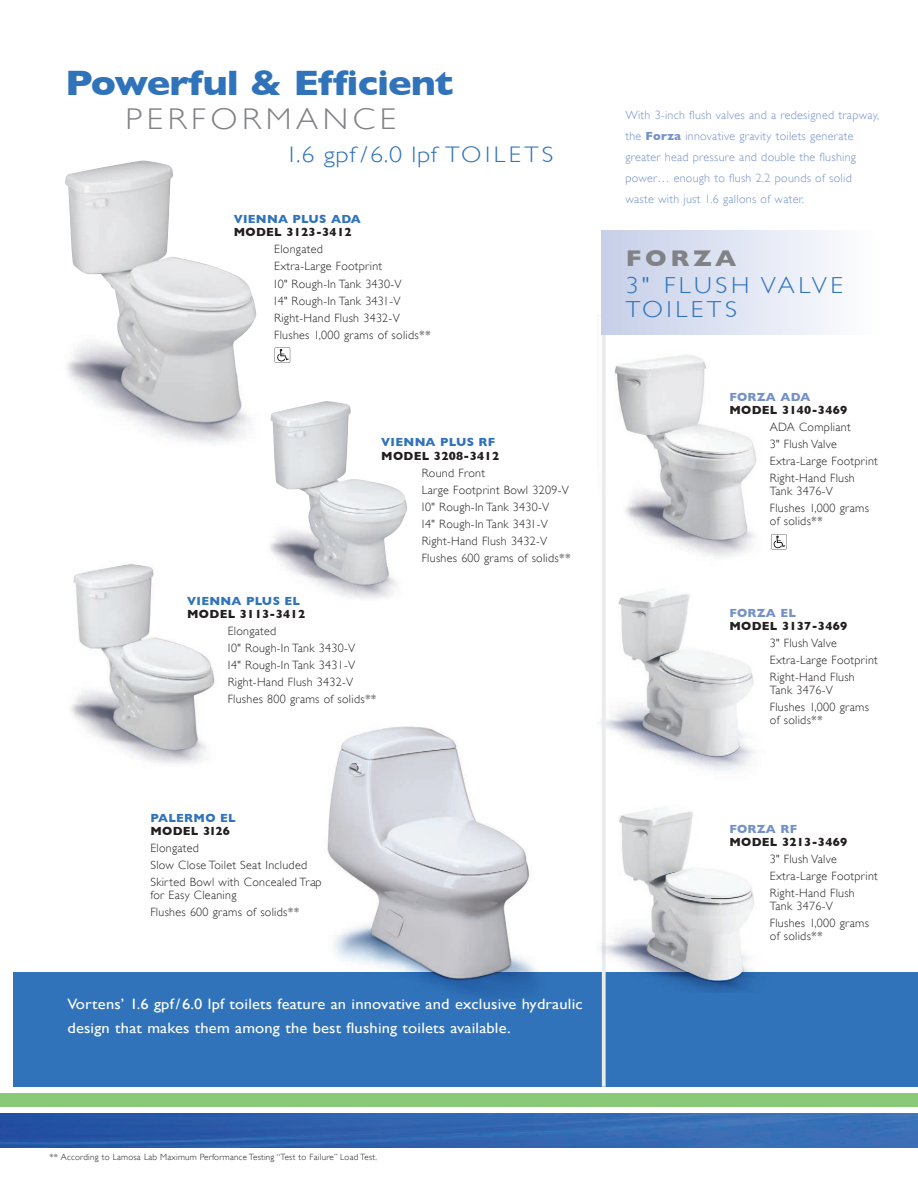
<style>
.page{position:relative;width:918px;height:1188px;background:#fff}
.page>*{position:absolute;margin:0;border:0;box-sizing:border-box;transform-origin:0 0}
.t1{font:700 36px "Gill Sans";letter-spacing:-.025em;color:#3073ba;scale:1.1 1}
.t2{font:300 30px "Gill Sans";letter-spacing:.14em;color:#808285;scale:1.1 1}
.t3{font:300 23.1px/24px "Gill Sans";letter-spacing:.14em;color:#3073ba;scale:1.1 1}
.t4{font:700 23.1px "Gill Sans";letter-spacing:.14em;color:#808285;scale:1.1 1}
.t5{font:300 22.5px "Gill Sans";letter-spacing:.105em;color:#3073ba;scale:1.16 1}
.t6{font:15px/24px "Gill Sans";letter-spacing:.01em;color:#fff;scale:1.1 1}
.t7{font:300 12px/17.1px "Gill Sans";letter-spacing:.025em;color:#231f20}
.t8{font:300 12px/21px "Gill Sans";letter-spacing:.025em;color:#7490c9}
.t9{font:700 12px "Gill Sans";letter-spacing:.025em;color:#231f20}
.t10{font:700 12px "Gill Sans";letter-spacing:.025em;color:#3073ba}
.t11{font:700 12px "Gill Sans";letter-spacing:.025em;color:#7490c9}
.t12{font:300 9px "Gill Sans";letter-spacing:.025em;color:#231f20}
.s1{font-weight:700}
</style>
<div class="page">
<img style="left:65px;top:161px;width:192px;height:282px">
<div style="left:14px;top:972px;width:904px;height:115px;background:#3073ba"></div>
<img style="left:0;top:1114px;width:918px;height:34px">
<div style="left:0;top:1094px;width:918px;height:13px;background:#8ac978"></div>
<svg style="left:274px;top:348px;width:17px;height:15px"></svg>
<svg style="left:275px;top:347px;width:15px;height:16px"></svg>
<img style="left:597px;top:315px;width:160px;height:242px">
<img style="left:600px;top:591px;width:154px;height:180px">
<hr style="left:602px;top:231px;width:4px;height:856px;background:#eaebec">
<div style="left:602px;top:231px;width:272px;height:104px;background:linear-gradient(to right,#c6cfe9,#fdfdfe)"></div>
<img style="left:600px;top:818px;width:149px;height:175px">
<img style="left:620px;top:808px;width:134px;height:173px">
<svg style="left:771px;top:534px;width:16px;height:16px"></svg>
<img style="left:270px;top:401px;width:137px;height:198px">
<img style="left:71px;top:564px;width:144px;height:200px">
<img style="left:328px;top:727px;width:201px;height:252px">
<h1 class="t1" style="left:65px;top:61px;width:354px">Powerful &amp; Efficient</h1>
<h2 class="t2" style="left:126px;top:102px;width:247px">PERFORMANCE</h2>
<h3 class="t5" style="left:285px;top:141px;width:233px">1.6 gpf /6.0 lpf TOILETS</h3>
<p class="t10" style="left:234px;top:212px;width:129px">VIENNA PLUS ADA</p>
<p class="t9" style="left:234px;top:225px;width:119px">MODEL 3123-3412</p>
<p class="t7" style="left:273px;top:241px;width:159px">Elongated<br>Extra-Large Footprint<br>10" Rough-In Tank 3430-V<br>14" Rough-In Tank 3431-V<br>Right-Hand Flush 3432-V<br>Flushes 1,000 grams of solids**</p>
<p class="t10" style="left:381px;top:435px;width:116px">VIENNA PLUS RF</p>
<p class="t9" style="left:381px;top:449px;width:119px">MODEL 3208-3412</p>
<p class="t7" style="left:420px;top:464px;width:152px">Round Front<br>Large Footprint Bowl 3209-V<br>10" Rough-In Tank 3430-V<br>14" Rough-In Tank 3431-V<br>Right-Hand Flush 3432-V<br>Flushes 600 grams of solids**</p>
<p class="t10" style="left:187px;top:594px;width:115px">VIENNA PLUS EL</p>
<p class="t9" style="left:187px;top:607px;width:119px">MODEL 3113-3412</p>
<p class="t7" style="left:226px;top:623px;width:152px">Elongated<br>10" Rough-In Tank 3430-V<br>14" Rough-In Tank 3431-V<br>Right-Hand Flush 3432-V<br>Flushes 800 grams of solids**</p>
<p class="t10" style="left:150px;top:811px;width:87px">PALERMO EL</p>
<p class="t9" style="left:150px;top:824px;width:81px">MODEL 3126</p>
<p class="t7" style="left:150px;top:840px;width:173px">Elongated<br>Slow Close Toilet Seat Included<br>Skirted Bowl with Concealed Trap</p>
<p class="t7" style="left:150px;top:887px;width:150px">for Easy Cleaning<br>Flushes 600 grams of solids**</p>
<p class="t6" style="left:68px;top:992px;width:470px">Vortens’ 1.6 gpf/6.0 lpf toilets feature an innovative and exclusive hydraulic design that makes them among the best flushing toilets available.</p>
<p class="t8" style="left:625px;top:104px;width:255px">With 3-inch flush valves and a redesigned trapway, the <span class="s1">Forza</span> innovative gravity toilets generate greater head pressure and double the flushing power… enough to flush 2.2 pounds of solid waste with just 1.6 gallons of water.</p>
<h3 class="t4" style="left:626px;top:244px;width:102px">FORZA</h3>
<h3 class="t3" style="left:626px;top:273px;width:199px">3" FLUSH VALVE<br>TOILETS</h3>
<p class="t11" style="left:729px;top:389px;width:83px">FORZA ADA</p>
<p class="t9" style="left:729px;top:403px;width:119px">MODEL 3140-3469</p>
<p class="t7" style="left:770px;top:419px;width:110px">ADA Compliant<br>3" Flush Valve<br>Extra-Large Footprint<br>Right-Hand Flush</p>
<p class="t7" style="left:770px;top:483px;width:101px">Tank 3476-V<br>Flushes 1,000 grams</p>
<p class="t7" style="left:770px;top:512px;width:54px">of solids**</p>
<p class="t11" style="left:729px;top:605px;width:68px">FORZA EL</p>
<p class="t9" style="left:729px;top:619px;width:119px">MODEL 3137-3469</p>
<p class="t7" style="left:770px;top:635px;width:110px">3" Flush Valve<br>Extra-Large Footprint<br>Right-Hand Flush</p>
<p class="t7" style="left:770px;top:681px;width:101px">Tank 3476-V<br>Flushes 1,000 grams</p>
<p class="t7" style="left:770px;top:711px;width:54px">of solids**</p>
<p class="t11" style="left:729px;top:821px;width:69px">FORZA RF</p>
<p class="t9" style="left:729px;top:835px;width:119px">MODEL 3213-3469</p>
<p class="t7" style="left:770px;top:851px;width:110px">3" Flush Valve<br>Extra-Large Footprint<br>Right-Hand Flush</p>
<p class="t7" style="left:770px;top:897px;width:101px">Tank 3476-V<br>Flushes 1,000 grams</p>
<p class="t7" style="left:770px;top:927px;width:54px">of solids**</p>
<p class="t12" style="left:50px;top:1151px;width:329px">** According to Lamosa Lab Maximum Performance Testing “Test to Failure” Load Test.</p>
</div>
